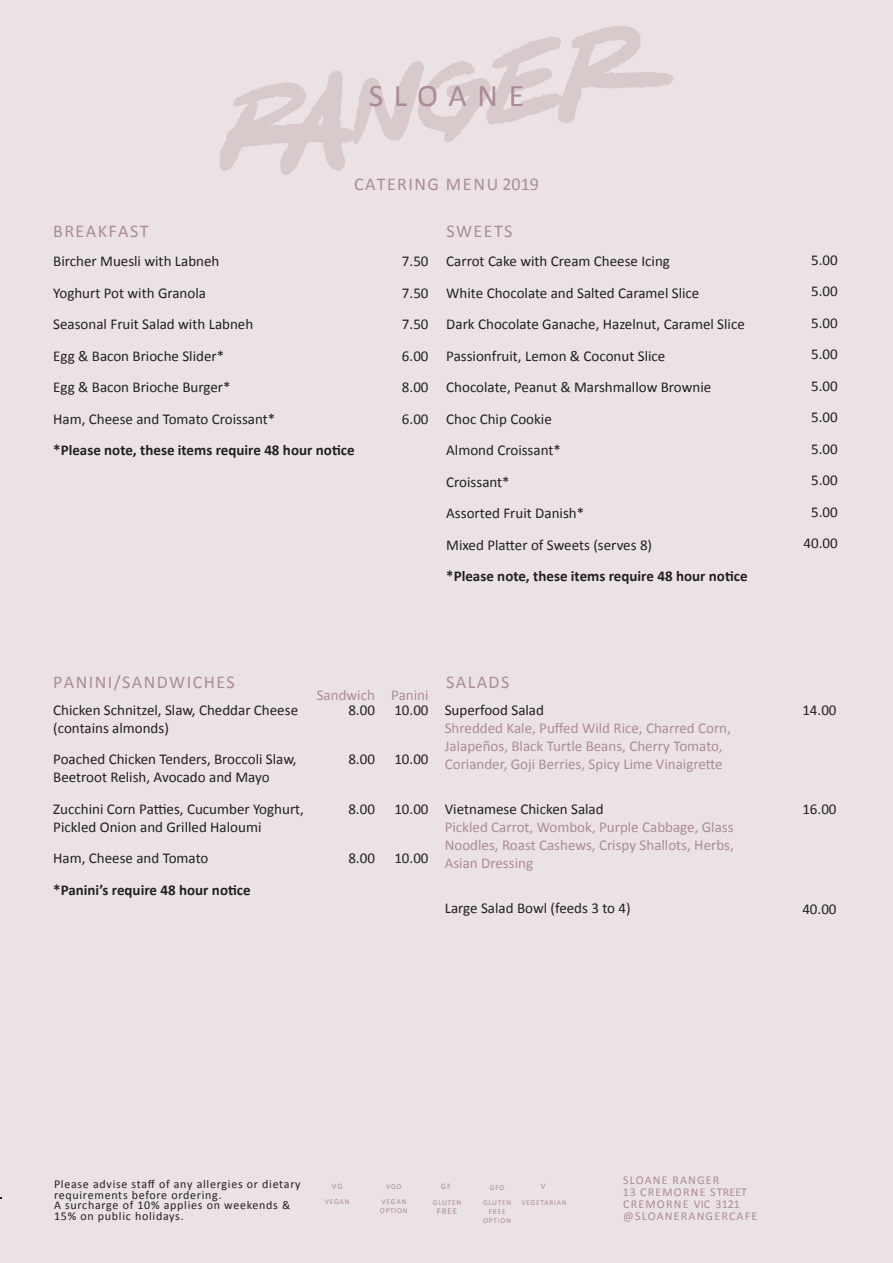
<style>
.page{position:relative;width:893px;height:1263px;background:#eae2e4}
.page>*{position:absolute;margin:0;border:0;box-sizing:border-box;transform-origin:0 0}
.t1{font:31.65px "Calibri";letter-spacing:.34em;color:#ab8c95}
.t2{font:18px "Calibri";letter-spacing:.08em;color:#ab8c95}
.t3{font:15px/31.5px "Calibri";color:#231f20}
.t4{font:15px/18px "Calibri";color:#ab8c95}
.t5{font:700 15px "Calibri";color:#231f20}
.t6{font:12px/10.5px "Calibri";letter-spacing:.06em;color:#231f20}
.t7{font:12px/12px "Calibri";letter-spacing:.1em;color:#ab8c95}
.t8{font:9px "Calibri";color:#ab8c95}
.t9{font:8.25px "Calibri";color:#ab8c95}
.t10{font:7.5px/9px "Calibri";letter-spacing:.1em;color:#ab8c95;text-align:center}
</style>
<div class="page">
<svg style="left:219px;top:26px;width:455px;height:149px"></svg>
<h1 class="t1" style="left:369px;top:76px;width:157px">SLOANE</h1>
<p class="t2" style="left:354px;top:173px;width:186px">CATERING MENU 2019</p>
<p class="t2" style="left:53px;top:219px;width:97px">BREAKFAST</p>
<p class="t2" style="left:446px;top:219px;width:67px">SWEETS</p>
<p class="t3" style="left:53px;top:245px;width:224px">Bircher Muesli with Labneh<br>Yoghurt Pot with Granola<br>Seasonal Fruit Salad with Labneh<br>Egg &amp; Bacon Brioche Slider*<br>Egg &amp; Bacon Brioche Burger*<br>Ham, Cheese and Tomato Croissant*</p>
<p class="t5" style="left:53px;top:440px;width:303px">*Please note, these items require 48 hour notice</p>
<p class="t3" style="left:402px;top:245px;width:28px;text-align:justify">7.50<br>7.50<br>7.50<br>6.00<br>8.00<br>6.00</p>
<p class="t3" style="left:446px;top:245px;width:300px">Carrot Cake with Cream Cheese Icing<br>White Chocolate and Salted Caramel Slice<br>Dark Chocolate Ganache, Hazelnut, Caramel Slice<br>Passionfruit, Lemon &amp; Coconut Slice<br>Chocolate, Peanut &amp; Marshmallow Brownie<br>Choc Chip Cookie<br>Almond Croissant*<br>Croissant*<br>Assorted Fruit Danish*<br>Mixed Platter of Sweets (serves 8)</p>
<p class="t5" style="left:446px;top:566px;width:303px">*Please note, these items require 48 hour notice</p>
<p class="t2" style="left:53px;top:670px;width:183px">PANINI/SANDWICHES</p>
<p class="t2" style="left:446px;top:670px;width:65px">SALADS</p>
<p class="t4" style="left:317px;top:686px;width:60px">Sandwich</p>
<p class="t3" style="left:348px;top:694px;width:28px">8.00</p>
<p class="t3" style="left:348px;top:743px;width:28px">8.00</p>
<p class="t3" style="left:348px;top:793px;width:28px">8.00</p>
<p class="t3" style="left:348px;top:842px;width:28px">8.00</p>
<p class="t4" style="left:391px;top:686px;width:39px">Panini</p>
<p class="t3" style="left:394px;top:694px;width:36px">10.00</p>
<p class="t3" style="left:394px;top:743px;width:36px">10.00</p>
<p class="t3" style="left:394px;top:793px;width:36px">10.00</p>
<p class="t3" style="left:394px;top:842px;width:36px">10.00</p>
<p class="t3" style="left:445px;top:694px;width:101px">Superfood Salad</p>
<p class="t4" style="left:445px;top:719px;width:288px">Shredded Kale, Puffed Wild Rice, Charred Corn,<br>Jalapeños, Black Turtle Beans, Cherry Tomato,<br>Coriander, Goji Berries, Spicy Lime Vinaigrette</p>
<p class="t3" style="left:445px;top:793px;width:160px">Vietnamese Chicken Salad</p>
<p class="t4" style="left:445px;top:818px;width:291px;text-align:justify">Pickled Carrot, Wombok, Purple Cabbage, Glass Noodles, Roast Cashews, Crispy Shallots, Herbs, Asian Dressing</p>
<p class="t3" style="left:445px;top:892px;width:187px">Large Salad Bowl (feeds 3 to 4)</p>
<p class="t3" style="left:53px;top:701px;width:246px;line-height:18px">Chicken Schnitzel, Slaw, Cheddar Cheese (contains almonds)</p>
<p class="t3" style="left:53px;top:750px;width:245px;line-height:18px">Poached Chicken Tenders, Broccoli Slaw,<br>Beetroot Relish, Avocado and Mayo</p>
<p class="t3" style="left:53px;top:800px;width:252px;line-height:18px">Zucchini Corn Patties, Cucumber Yoghurt,<br>Pickled Onion and Grilled Haloumi</p>
<p class="t3" style="left:53px;top:842px;width:157px">Ham, Cheese and Tomato</p>
<p class="t5" style="left:53px;top:880px;width:199px">*Panini’s require 48 hour notice</p>
<p class="t3" style="left:804px;top:244px;width:36px;text-align:center">5.00<br>5.00<br>5.00<br>5.00<br>5.00<br>5.00<br>5.00<br>5.00<br>5.00<br>40.00</p>
<p class="t3" style="left:802px;top:694px;width:36px">14.00</p>
<p class="t3" style="left:802px;top:793px;width:36px">16.00</p>
<p class="t3" style="left:802px;top:893px;width:36px">40.00</p>
<p class="t6" style="left:54px;top:1179px;width:248px">Please advise staff of any allergies or dietary requirements before ordering.<br>A surcharge of 10% applies on weekends &amp; 15% on public holidays.</p>
<p class="t9" style="left:332px;top:1181px;width:12px">VG</p>
<p class="t10" style="left:386px;top:1181px;width:17px">VGO</p>
<p class="t9" style="left:441px;top:1181px;width:11px">GF</p>
<p class="t10" style="left:490px;top:1183px;width:16px">GFO</p>
<p class="t9" style="left:541px;top:1180px;width:6px">V</p>
<p class="t10" style="left:325px;top:1197px;width:26px">VEGAN</p>
<p class="t10" style="left:380px;top:1197px;width:29px;text-align:left">VEGAN<br>OPTION</p>
<p class="t10" style="left:433px;top:1198px;width:30px">GLUTEN</p>
<p class="t10" style="left:521px;top:1198px;width:47px">VEGETARIAN</p>
<p class="t8" style="left:437px;top:1205px;width:22px">FREE</p>
<p class="t10" style="left:483px;top:1198px;width:30px">GLUTEN<br>FREE<br>OPTION</p>
<p class="t7" style="left:623px;top:1174px;width:98px">SLOANE RANGER</p>
<p class="t7" style="left:623px;top:1186px;width:136px">13 CREMORNE STREET<br>CREMORNE VIC 3121 @SLOANERANGERCAFE</p>
</div>
